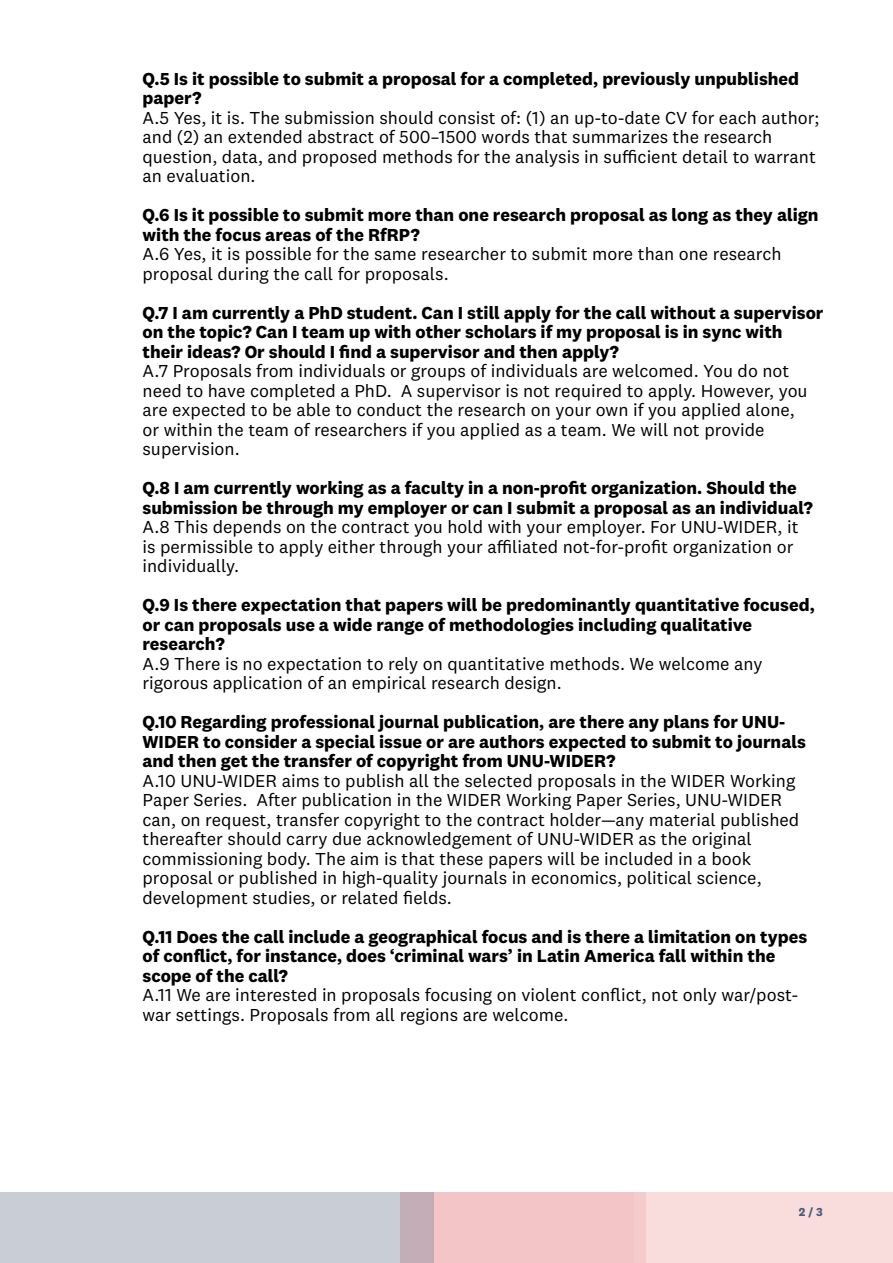
<style>
.page{position:relative;width:893px;height:1263px;background:#fff}
.page>*{position:absolute;margin:0;border:0;box-sizing:border-box;transform-origin:0 0}
.t1{font:18px/19.5px "National 2";color:#000}
.t2{font:700 18px/19.5px "National 2";color:#000}
.t3{font:700 12px "National 2";color:#495879}
.s1{font-weight:700}
.s2{font-weight:400}
</style>
<div class="page">
<div style="left:400px;top:1193px;width:245px;height:70px;background:#f4c5c6"></div>
<div style="left:0;top:1193px;width:434px;height:70px;background:#c9ced6"></div>
<div style="left:635px;top:1193px;width:258px;height:70px;background:#f8dddc"></div>
<p class="t1" style="left:142px;top:68px;width:678px"><span class="s1">Q.5 Is it possible to submit a proposal for a completed, previously unpublished paper?<br></span>A.5 Yes, it is. The submission should consist of: (1) an up-to-date CV for each author; and (2) an extended abstract of 500–1500 words that summarizes the research question, data, and proposed methods for the analysis in sufficient detail to warrant an evaluation.</p>
<p class="t1" style="left:142px;top:205px;width:678px"><span class="s1">Q.6 Is it possible to submit more than one research proposal as long as they align with the focus areas of the RfRP?<br></span>A.6 Yes, it is possible for the same researcher to submit more than one research proposal during the call for proposals.</p>
<p class="t1" style="left:142px;top:302px;width:682px"><span class="s1">Q.7 I am currently a PhD student. Can I still apply for the call without a supervisor on the topic? Can I team up with other scholars if my proposal is in sync with their ideas? Or should I find a supervisor and then apply?<br></span>A.7 Proposals from individuals or groups of individuals are welcomed. You do not need to have completed a PhD. A supervisor is not required to apply. However, you are expected to be able to conduct the research on your own if you applied alone,<br>or within the team of researchers if you applied as a team. We will not provide supervision.</p>
<p class="t1" style="left:142px;top:478px;width:672px"><span class="s1">Q.8 I am currently working as a faculty in a non-profit organization. Should the submission be through my employer or can I submit a proposal as an individual?<br></span>A.8 This depends on the contract you hold with your employer. For UNU-WIDER, it is permissible to apply either through your affiliated not-for-profit organization or individually.</p>
<p class="t2" style="left:142px;top:595px;width:674px">Q.9 Is there expectation that papers will be predominantly quantitative focused, or can proposals use a wide range of methodologies including qualitative research?<br><span class="s2">A.9 There is no expectation to rely on quantitative methods. We welcome any rigorous application of an empirical research design.</span></p>
<p class="t1" style="left:142px;top:712px;width:665px"><span class="s1">Q.10 Regarding professional journal publication, are there any plans for UNU-WIDER to consider a special issue or are authors expected to submit to journals and then get the transfer of copyright from UNU-WIDER?<br></span>A.10 UNU-WIDER aims to publish all the selected proposals in the WIDER Working Paper Series. After publication in the WIDER Working Paper Series, UNU-WIDER can, on request, transfer copyright to the contract holder—any material published thereafter should carry due acknowledgement of UNU-WIDER as the original commissioning body. The aim is that these papers will be included in a book proposal or published in high-quality journals in economics, political science, development studies, or related fields.</p>
<p class="t2" style="left:142px;top:926px;width:666px">Q.11 Does the call include a geographical focus and is there a limitation on types of conflict, for instance, does ‘criminal wars’ in Latin America fall within the scope of the call?<br><span class="s2">A.11 We are interested in proposals focusing on violent conflict, not only war/post&shy;war settings. Proposals from all regions are welcome.</span></p>
<p class="t3" style="left:799px;top:1204px;width:25px">2 / 3</p>
</div>
